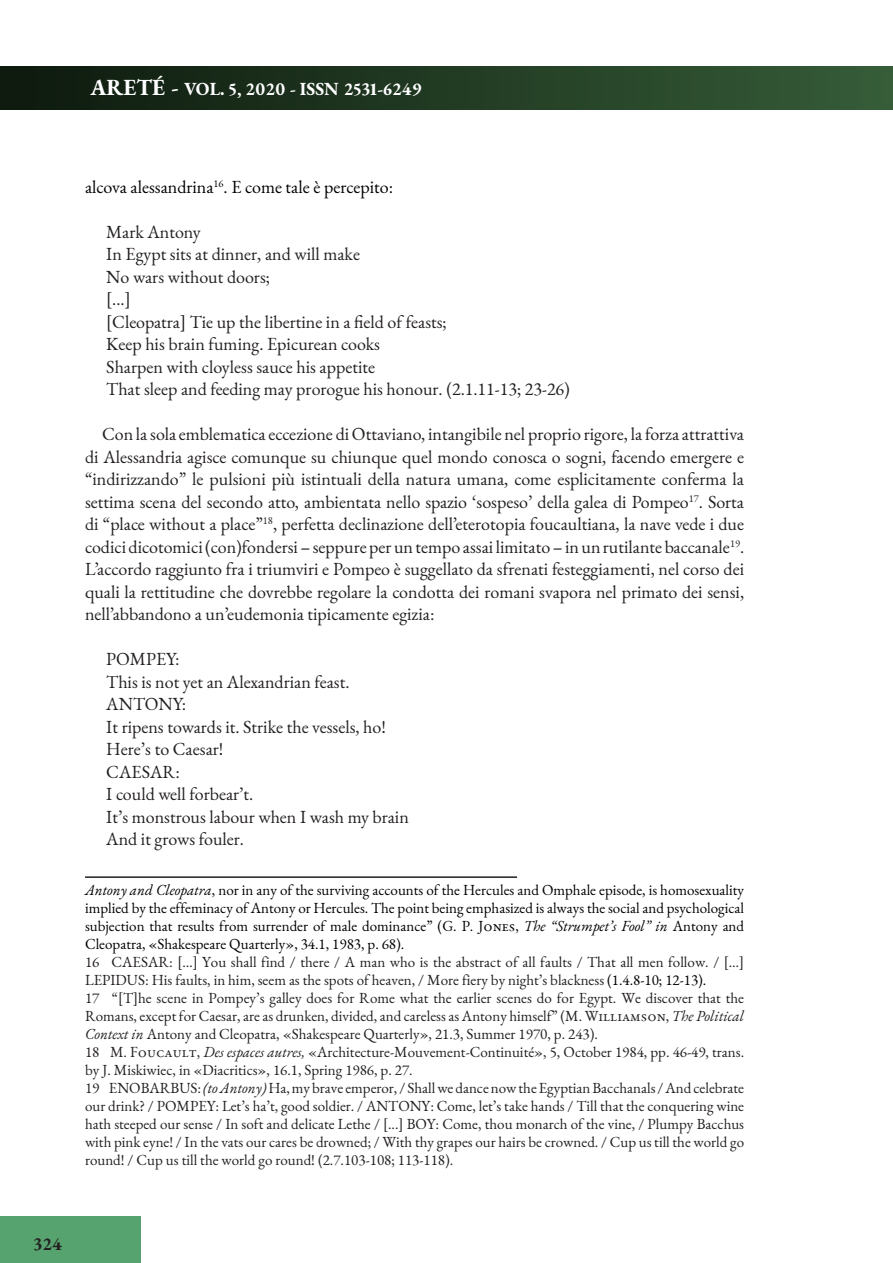
<style>
.page{position:relative;width:893px;height:1263px;background:#fff}
.page>*{position:absolute;margin:0;border:0;box-sizing:border-box;transform-origin:0 0}
.testo{font:18px/22.5px "EB Garamond";color:#231f20;text-align:justify}
.Citazione{font:18px "EB Garamond";color:#231f20}
.testo-2{font:18px "EB Garamond";color:#000}
.t1{font:700 18px "EB Garamond";color:#fff}
.t2{font:700 18px "EB Garamond";color:#231f20}
.Note{font:15px/18px "EB Garamond";color:#231f20}
.t3{font:15px/18px "EB Garamond";color:#000;text-align:justify}
.s1{font-size:22.5px}
.s2{font-style:italic}
.s3{color:#000}
</style>
<div class="page">
<div style="left:0;top:1217px;width:140px;height:46px;background:#56a36f"></div>
<div style="left:0;top:67px;width:893px;height:42px;background:linear-gradient(to right,#0d190e,#365d38)"></div>
<hr style="left:85px;top:876px;width:432px;height:2px;background:#231f20">
<p class="t1" style="left:91px;top:77px;width:333px"><span class="s1">ARETÉ -</span> VOL. 5, 2020 - ISSN 2531-6249</p>
<p class="testo-2" style="left:85px;top:175px;width:310px">alcova alessandrina<sup>16</sup>. E come tale è percepito:</p>
<p class="Citazione" style="left:106px;top:220px;width:96px">Mark Antony</p>
<p class="Citazione" style="left:106px;top:242px;width:255px">In Egypt sits at dinner, and will make</p>
<p class="Citazione" style="left:106px;top:265px;width:165px">No wars without doors;</p>
<p class="Citazione" style="left:106px;top:287px;width:26px">[...]</p>
<p class="Citazione" style="left:106px;top:310px;width:342px">[Cleopatra] Tie up the libertine in a field of feasts;</p>
<p class="Citazione" style="left:106px;top:332px;width:275px">Keep his brain fuming. Epicurean cooks</p>
<p class="Citazione" style="left:106px;top:355px;width:270px">Sharpen with cloyless sauce his appetite</p>
<p class="Citazione" style="left:106px;top:377px;width:465px">That sleep and feeding may prorogue his honour. (2.1.11-13; 23-26)</p>
<p class="testo" style="left:85px;top:423px;width:661px;text-indent:17px">Con la sola emblematica eccezione di Ottaviano, intangibile nel proprio rigore, la forza attrattiva di Alessandria agisce comunque su chiunque quel mondo conosca o sogni, facendo emergere e “indirizzando” le pulsioni più istintuali della natura umana, come esplicitamente conferma la settima scena del secondo atto, ambientata nello spazio ‘sospeso’ della galea di Pompeo<sup>17</sup>. Sorta di “place without a place”<sup>18</sup>, perfetta declinazione dell’eterotopia foucaultiana, la nave vede i due codici dicotomici (con)fondersi – seppure per un tempo assai limitato – in un rutilante baccanale<sup>19</sup>.<br>L’accordo raggiunto fra i triumviri e Pompeo è suggellato da sfrenati festeggiamenti, nel corso dei quali la rettitudine che dovrebbe regolare la condotta dei romani svapora nel primato dei sensi, nell’abbandono a un’eudemonia tipicamente egizia:</p>
<p class="Citazione" style="left:106px;top:647px;width:75px">POMPEY:</p>
<p class="Citazione" style="left:106px;top:670px;width:245px">This is not yet an Alexandrian feast.</p>
<p class="Citazione" style="left:106px;top:692px;width:81px">ANTONY:</p>
<p class="Citazione" style="left:106px;top:715px;width:281px">It ripens towards it. Strike the vessels, ho!</p>
<p class="Citazione" style="left:106px;top:737px;width:119px">Here’s to Caesar!</p>
<p class="Citazione" style="left:106px;top:760px;width:75px">CAESAR:</p>
<p class="Citazione" style="left:106px;top:782px;width:149px">I could well forbear’t.</p>
<p class="Citazione" style="left:106px;top:805px;width:304px">It’s monstrous labour when I wash my brain</p>
<p class="Citazione" style="left:106px;top:827px;width:139px">And it grows fouler.</p>
<p class="t3" style="left:85px;top:881px;width:661px"><span class="s2">Antony and Cleopatra</span>, nor in any of the surviving accounts of the Hercules and Omphale episode, is homosexuality implied by the effeminacy of Antony or Hercules. The point being emphasized is always the social and psychological subjection that results from surrender of male dominance” (G. P. Jones, <span class="s2">The “Strumpet’s Fool” in</span> Antony and Cleopatra, «Shakespeare Quarterly», 34.1, 1983, p. 68).</p>
<p class="Note" style="left:85px;top:953px;width:661px">16 CAESAR: […] You shall find / there / A man who is the abstract of all faults / That all men follow. / […]<br>LEPIDUS: His faults, in him, seem as the spots of heaven, / More fiery by night’s blackness <span class="s3">(1.4.8-10; 12-13).</span></p>
<p class="Note" style="left:85px;top:989px;width:661px;text-align:justify">17 “[T]he scene in Pompey’s galley does for Rome what the earlier scenes do for Egypt. We discover that the Romans, except for Caesar, are as drunken, divided, and careless as Antony himself” (M. Williamson, <span class="s2">The Political Context in</span> Antony and Cleopatra, «Shakespeare Quarterly», 21.3, Summer 1970, p. 243).</p>
<p class="Note" style="left:85px;top:1043px;width:661px">18 M. Foucault, <span class="s2">Des espaces autres,</span> «Architecture-Mouvement-Continuité», 5, October 1984, pp. 46-49, trans. by J. Miskiwiec, in «Diacritics», 16.1, Spring 1986, p. 27.</p>
<p class="Note" style="left:85px;top:1079px;width:661px;text-align:justify">19 ENOBARBUS: <span class="s2">(to Antony)</span> Ha, my brave emperor, / Shall we dance now the Egyptian Bacchanals / And celebrate our drink? / POMPEY: Let’s ha’t, good soldier. / ANTONY: Come, let’s take hands / Till that the conquering wine hath steeped our sense / In soft and delicate Lethe / [...] BOY: Come, thou monarch of the vine, / Plumpy Bacchus with pink eyne! / In the vats our cares be drowned; / With thy grapes our hairs be crowned. / Cup us till the world go round! / Cup us till the world go round! (2.7.103-108; 113-118).</p>
<p class="t2" style="left:33px;top:1232px;width:30px">324</p>
</div>
